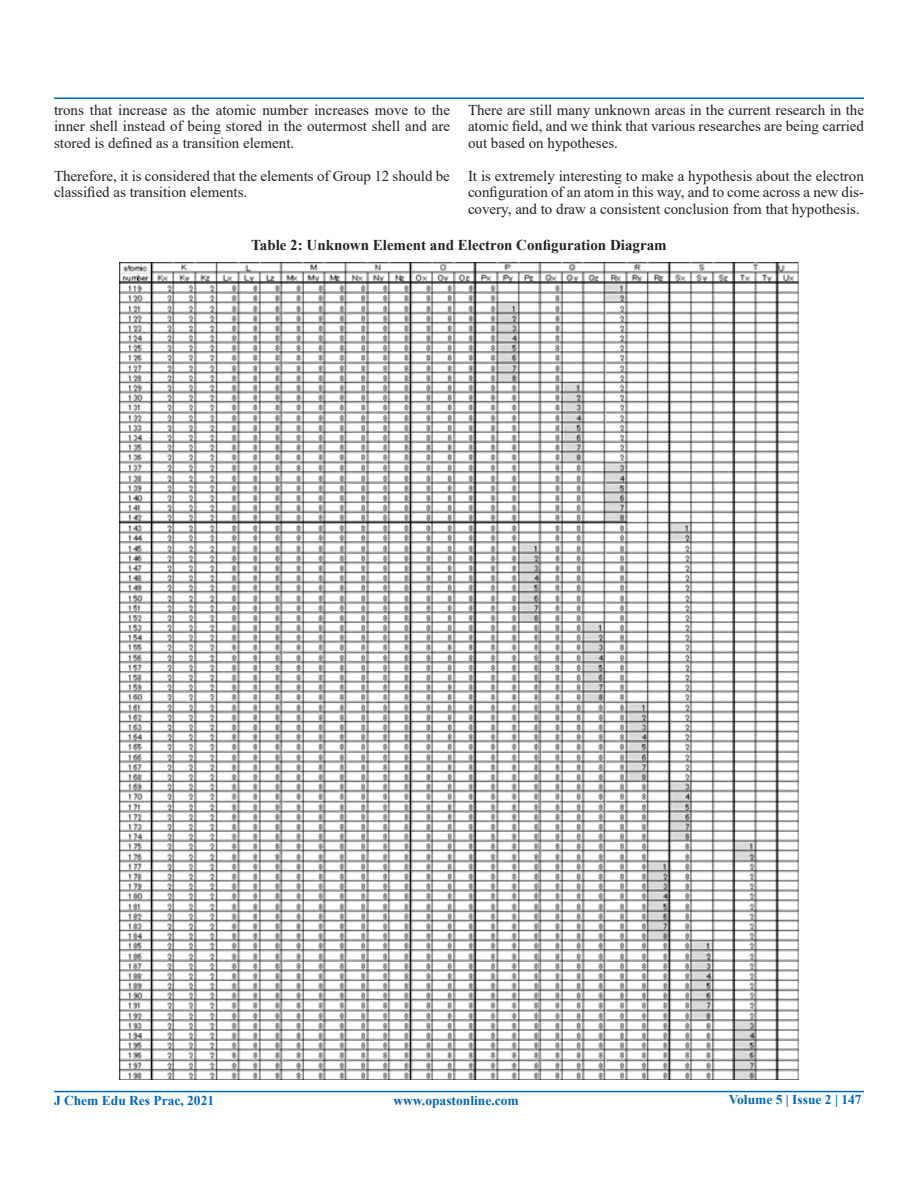
<style>
.page{position:relative;width:918px;height:1188px;background:#fff}
.page>*{position:absolute;margin:0;border:0;box-sizing:border-box;transform-origin:0 0}
.t1{font:15px/16.5px "Times New Roman";color:#231f20;text-align:justify}
.t2{font:700 15px "Times New Roman";color:#231f20}
.t3{font:700 13.5px "Times New Roman";color:#0166b3}
</style>
<div class="page">
<hr style="left:54px;top:98px;width:810px;height:1px;background:#0166b3">
<hr style="left:54px;top:1091px;width:810px;height:1px;background:#0166b3">
<img style="left:120px;top:262px;width:678px;height:818px">
<p class="t1" style="left:54px;top:101px;width:398px">trons that increase as the atomic number increases move to the inner shell instead of being stored in the outermost shell and are stored is defined as a transition element.</p>
<p class="t1" style="left:54px;top:167px;width:397px">Therefore, it is considered that the elements of Group 12 should be classified as transition elements.</p>
<p class="t1" style="left:468px;top:101px;width:398px">There are still many unknown areas in the current research in the atomic field, and we think that various researches are being carried out based on hypotheses.</p>
<p class="t1" style="left:468px;top:167px;width:397px">It is extremely interesting to make a hypothesis about the electron configuration of an atom in this way, and to come across a new dis&shy;covery, and to draw a consistent conclusion from that hypothesis.</p>
<p class="t2" style="left:251px;top:234px;width:417px">Table 2: Unknown Element and Electron Configuration Diagram</p>
<p class="t3" style="left:54px;top:1091px;width:162px">J Chem Edu Res Prac, 2021</p>
<p class="t3" style="left:393px;top:1091px;width:127px">www.opastonline.com</p>
<p class="t3" style="left:729px;top:1090px;width:134px">Volume 5 | Issue 2 | 147</p>
</div>
